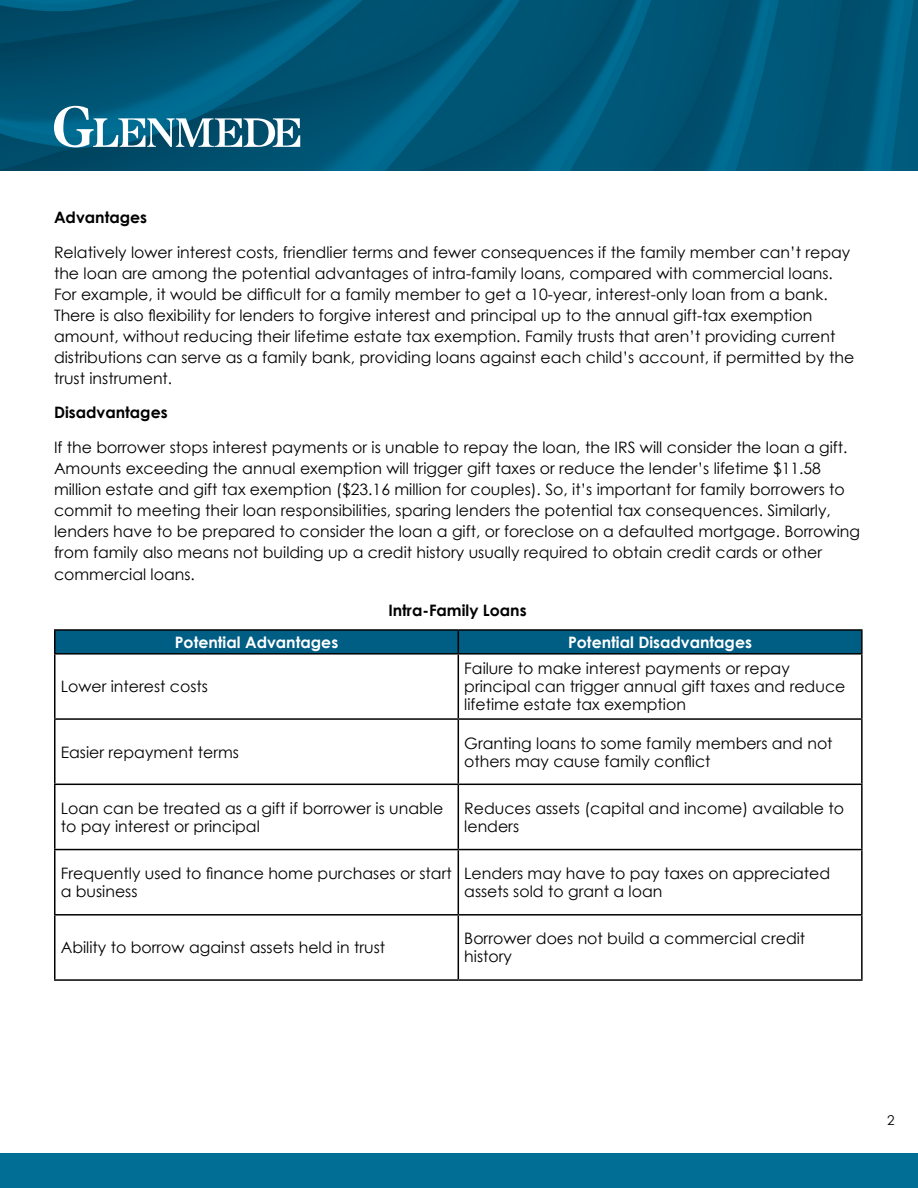
<style>
.page{position:relative;width:918px;height:1188px;background:#fff}
.page>*{position:absolute;margin:0;border:0;box-sizing:border-box;transform-origin:0 0}
.t1{font:15.75px/21px "Century Gothic";color:#000}
.t2{font:700 15.75px "Century Gothic";color:#fff}
.t3{font:700 15.75px "Century Gothic";color:#000}
.t4{font:13.5px "Century Gothic";color:#000}
</style>
<div class="page">
<svg style="left:0;top:0;width:918px;height:171px;background:#005575"></svg>
<div style="left:0;top:1153px;width:918px;height:35px;background:#006e95"></div>
<svg style="left:54px;top:106px;width:246px;height:41px"></svg>
<hr style="left:54px;top:629px;width:404px;height:2px;background:#000">
<hr style="left:54px;top:631px;width:2px;height:22px;background:#000">
<hr style="left:458px;top:629px;width:405px;height:2px;background:#000">
<div style="left:55px;top:630px;width:807px;height:23px;background:#005d83"></div>
<hr style="left:861px;top:631px;width:2px;height:22px;background:#000">
<hr style="left:54px;top:653px;width:404px;height:2px;background:#000">
<hr style="left:54px;top:655px;width:2px;height:63px;background:#000">
<hr style="left:458px;top:653px;width:405px;height:2px;background:#000">
<hr style="left:458px;top:655px;width:1px;height:63px;background:#000">
<hr style="left:861px;top:655px;width:2px;height:63px;background:#000">
<hr style="left:54px;top:718px;width:404px;height:2px;background:#000">
<hr style="left:54px;top:720px;width:2px;height:64px;background:#000">
<hr style="left:458px;top:718px;width:405px;height:2px;background:#000">
<hr style="left:458px;top:720px;width:1px;height:64px;background:#000">
<hr style="left:861px;top:720px;width:2px;height:64px;background:#000">
<hr style="left:54px;top:784px;width:404px;height:1px;background:#000">
<hr style="left:54px;top:785px;width:2px;height:64px;background:#000">
<hr style="left:458px;top:784px;width:405px;height:1px;background:#000">
<hr style="left:458px;top:785px;width:1px;height:64px;background:#000">
<hr style="left:861px;top:785px;width:2px;height:64px;background:#000">
<hr style="left:54px;top:849px;width:404px;height:1px;background:#000">
<hr style="left:54px;top:850px;width:2px;height:64px;background:#000">
<hr style="left:458px;top:849px;width:405px;height:1px;background:#000">
<hr style="left:458px;top:850px;width:1px;height:64px;background:#000">
<hr style="left:861px;top:850px;width:2px;height:64px;background:#000">
<hr style="left:54px;top:914px;width:404px;height:2px;background:#000">
<hr style="left:54px;top:916px;width:2px;height:63px;background:#000">
<hr style="left:458px;top:914px;width:405px;height:2px;background:#000">
<hr style="left:458px;top:916px;width:1px;height:63px;background:#000">
<hr style="left:861px;top:916px;width:2px;height:63px;background:#000">
<hr style="left:54px;top:979px;width:404px;height:2px;background:#000">
<hr style="left:458px;top:979px;width:405px;height:2px;background:#000">
<p class="t3" style="left:54px;top:206px;width:95px">Advantages</p>
<p class="t1" style="left:54px;top:242px;width:802px">Relatively lower interest costs, friendlier terms and fewer consequences if the family member can’t repay the loan are among the potential advantages of intra-family loans, compared with commercial loans.<br>For example, it would be difficult for a family member to get a 10-year, interest-only loan from a bank.<br>There is also flexibility for lenders to forgive interest and principal up to the annual gift-tax exemption amount, without reducing their lifetime estate tax exemption. Family trusts that aren’t providing current distributions can serve as a family bank, providing loans against each child’s account, if permitted by the trust instrument.</p>
<p class="t3" style="left:54px;top:401px;width:115px">Disadvantages</p>
<p class="t1" style="left:54px;top:437px;width:808px">If the borrower stops interest payments or is unable to repay the loan, the IRS will consider the loan a gift.<br>Amounts exceeding the annual exemption will trigger gift taxes or reduce the lender’s lifetime $11.58 million estate and gift tax exemption ($23.16 million for couples). So, it’s important for family borrowers to commit to meeting their loan responsibilities, sparing lenders the potential tax consequences. Similarly, lenders have to be prepared to consider the loan a gift, or foreclose on a defaulted mortgage. Borrowing from family also means not building up a credit history usually required to obtain credit cards or other</p>
<p class="t1" style="left:54px;top:564px;width:142px">commercial loans.</p>
<p class="t3" style="left:388px;top:599px;width:140px">Intra-Family Loans</p>
<p class="t2" style="left:175px;top:630px;width:165px">Potential Advantages</p>
<p class="t2" style="left:568px;top:630px;width:185px">Potential Disadvantages</p>
<p class="t1" style="left:61px;top:676px;width:149px">Lower interest costs</p>
<p class="t1" style="left:464px;top:659px;width:383px;line-height:18px">Failure to make interest payments or repay principal can trigger annual gift taxes and reduce lifetime estate tax exemption</p>
<p class="t1" style="left:61px;top:741px;width:180px">Easier repayment terms</p>
<p class="t1" style="left:464px;top:734px;width:370px;line-height:18px">Granting loans to some family members and not others may cause family conflict</p>
<p class="t1" style="left:61px;top:799px;width:384px;line-height:18px">Loan can be treated as a gift if borrower is unable to pay interest or principal</p>
<p class="t1" style="left:464px;top:799px;width:381px;line-height:18px">Reduces assets (capital and income) available to lenders</p>
<p class="t1" style="left:61px;top:864px;width:393px;line-height:18px">Frequently used to finance home purchases or start a business</p>
<p class="t1" style="left:464px;top:864px;width:368px;line-height:18px">Lenders may have to pay taxes on appreciated assets sold to grant a loan</p>
<p class="t1" style="left:61px;top:937px;width:326px">Ability to borrow against assets held in trust</p>
<p class="t1" style="left:464px;top:929px;width:343px;line-height:18px">Borrower does not build a commercial credit history</p>
<p class="t4" style="left:887px;top:1111px;width:9px">2</p>
</div>
